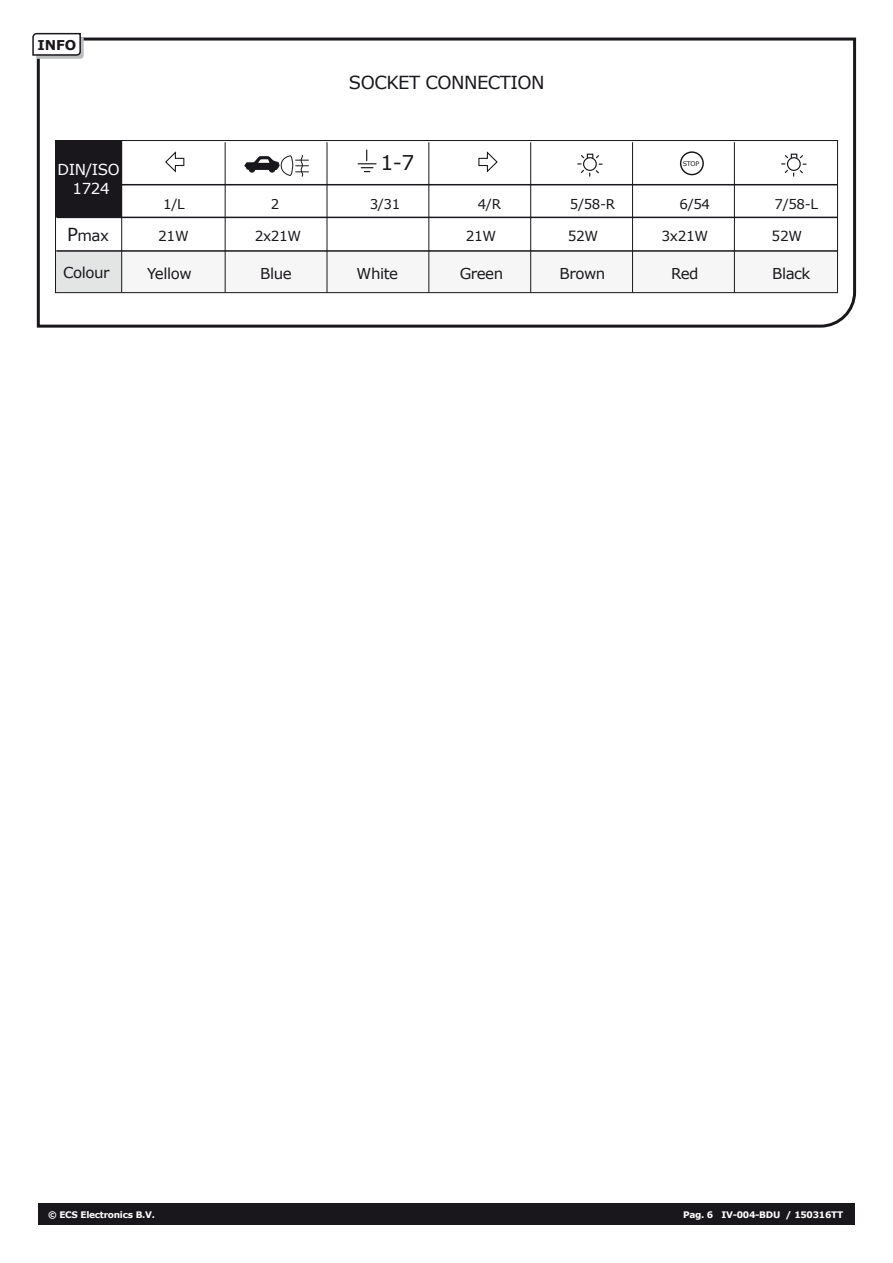
<style>
.page{position:relative;width:893px;height:1263px;background:#fff}
.page>*{position:absolute;margin:0;border:0;box-sizing:border-box;transform-origin:0 0}
.t1{font:20.4px "Verdana";color:#1a171c}
.t2{font:18px "Verdana";letter-spacing:-.03em;color:#1a171c}
.t3{font:15.15px/18.1px "Verdana";letter-spacing:-.03em;color:#fff;text-align:center}
.t4{font:15px "Verdana";letter-spacing:-.03em;color:#1a171c}
.t5{font:13.8px "Verdana";letter-spacing:-.03em;color:#1a171c}
.t6{font:13.5px "Verdana";letter-spacing:-.03em;color:#1a171c}
.t7{font:700 13.5px "Verdana";color:#1a171c}
.t8{font:700 9px "Verdana";letter-spacing:-.03em;color:#fff}
.t9{font:6.45px "Verdana";color:#1a171c}
.s1{font-size:18px}
</style>
<div class="page">
<div style="left:38px;top:1203px;width:817px;height:21px;background:#1a171c"></div>
<svg style="left:36px;top:37px;width:821px;height:291px"></svg>
<svg style="left:32px;top:32px;width:52px;height:27px"></svg>
<h3 class="t7" style="left:37px;top:36px;width:41px">INFO</h3>
<h2 class="t2" style="left:349px;top:70px;width:197px">SOCKET CONNECTION</h2>
<h1 class="t1" style="left:380px;top:149px;width:35px">1-7</h1>
<p class="t9" style="left:683px;top:159px;width:18px">STOP</p>
<h3 class="t3" style="left:58px;top:161px;width:64px">DIN/ISO<br>1724</h3>
<h3 class="t4" style="left:67px;top:225px;width:43px"><span class="s1">P</span>max</h3>
<h3 class="t4" style="left:63px;top:262px;width:48px">Colour</h3>
<h3 class="t4" style="left:147px;top:263px;width:46px">Yellow</h3>
<h3 class="t4" style="left:260px;top:263px;width:33px">Blue</h3>
<h3 class="t4" style="left:357px;top:263px;width:43px">White</h3>
<h3 class="t4" style="left:460px;top:263px;width:45px">Green</h3>
<h3 class="t4" style="left:559px;top:263px;width:47px">Brown</h3>
<h3 class="t4" style="left:671px;top:263px;width:29px">Red</h3>
<h3 class="t4" style="left:772px;top:263px;width:40px">Black</h3>
<h3 class="t6" style="left:163px;top:194px;width:23px">1/L</h3>
<h3 class="t6" style="left:271px;top:194px;width:10px">2</h3>
<h3 class="t6" style="left:370px;top:194px;width:32px">3/31</h3>
<h3 class="t6" style="left:478px;top:194px;width:25px">4/R</h3>
<h3 class="t6" style="left:570px;top:194px;width:47px">5/58-R</h3>
<h3 class="t6" style="left:679px;top:194px;width:32px">6/54</h3>
<h3 class="t6" style="left:775px;top:194px;width:45px">7/58-L</h3>
<h3 class="t5" style="left:158px;top:226px;width:32px">21W</h3>
<h3 class="t5" style="left:255px;top:226px;width:48px">2x21W</h3>
<h3 class="t5" style="left:466px;top:226px;width:32px">21W</h3>
<h3 class="t5" style="left:568px;top:226px;width:32px">52W</h3>
<h3 class="t5" style="left:662px;top:226px;width:48px">3x21W</h3>
<h3 class="t5" style="left:772px;top:226px;width:32px">52W</h3>
<p class="t8" style="left:48px;top:1208px;width:108px">© ECS Electronics B.V.</p>
<p class="t8" style="left:683px;top:1208px;width:162px">Pag. 6 IV-004-BDU / 150316TT</p>
</div>
